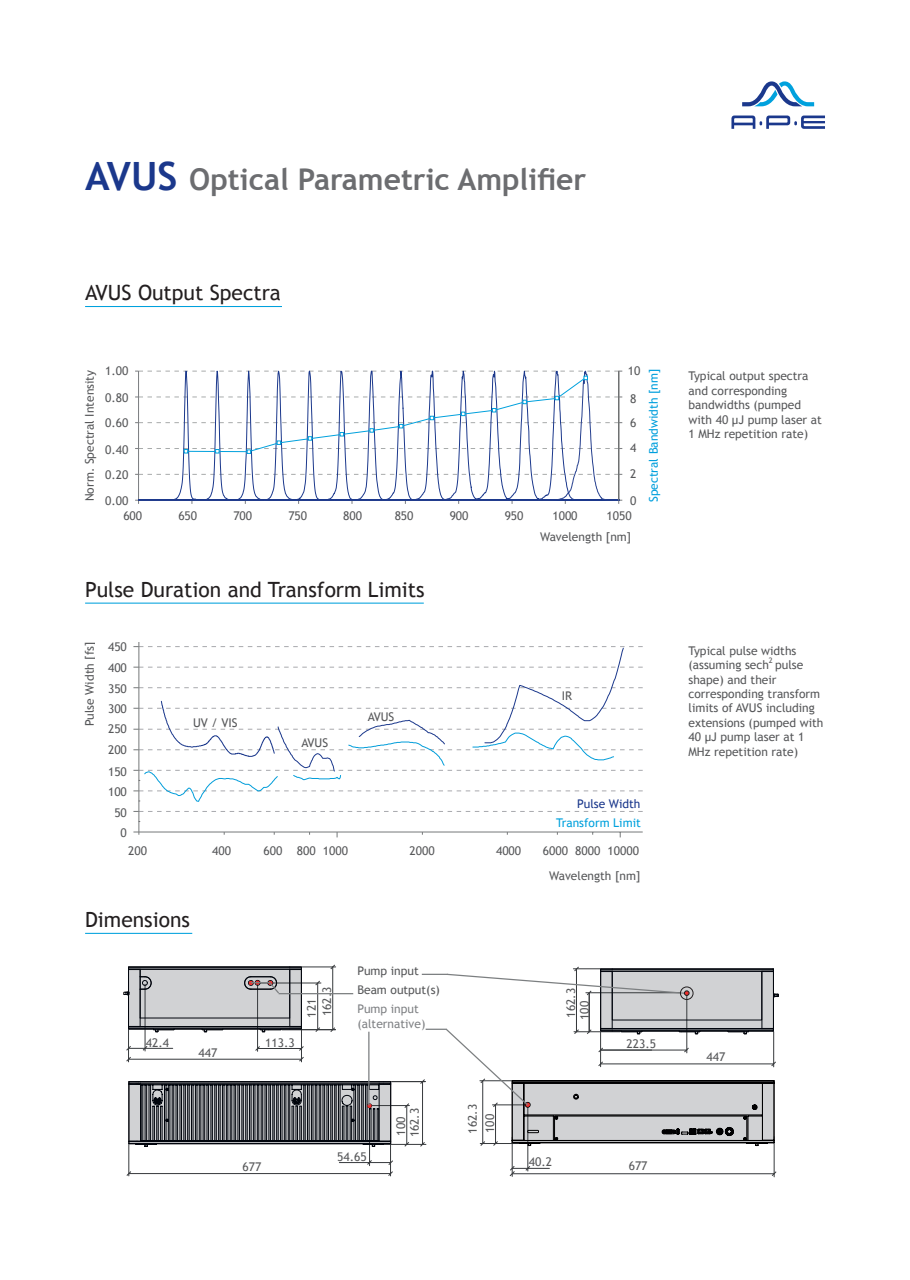
<style>
.page{position:relative;width:910px;height:1280px;background:#fff}
.page>*{position:absolute;margin:0;border:0;box-sizing:border-box;transform-origin:0 0}
.t1{font:700 30px "Trebuchet MS";color:#6c6d70}
.t2{font:21px "Trebuchet MS";color:#231f20}
.t3{font:12px/14.4px "Trebuchet MS";color:#57585a}
.t4{font:12px/14.4px "Trebuchet MS";color:#808285}
.t5{font:12px "Trebuchet MS";color:#009fdd}
.t6{font:12px "Trebuchet MS";color:#00a1dd}
.t7{font:12px "Trebuchet MS";color:#1b388c}
.t8{font:7.5px "Trebuchet MS";color:#57585a}
.s1{font-size:39px;color:#1b388c}
</style>
<div class="page">
<hr style="left:138px;top:371px;width:1px;height:129px;background:#808285">
<svg style="left:139px;top:454px;width:481px;height:47px"></svg>
<hr style="left:85px;top:306px;width:197px;height:1px;background:#00a1dd">
<hr style="left:85px;top:603px;width:339px;height:1px;background:#00a1dd">
<hr style="left:85px;top:933px;width:107px;height:1px;background:#00a1dd">
<svg style="left:135px;top:371px;width:487px;height:83px"></svg>
<hr style="left:618px;top:371px;width:1px;height:129px;background:#7d8081">
<svg style="left:731px;top:116px;width:94px;height:13px"></svg>
<svg style="left:742px;top:81px;width:72px;height:25px"></svg>
<hr style="left:139px;top:831px;width:504px;height:1px;background:#7c7f80">
<svg style="left:133px;top:831px;width:6px;height:4px"></svg>
<svg style="left:133px;top:811px;width:510px;height:1px"></svg>
<hr style="left:138px;top:626px;width:1px;height:206px;background:#7c7f80">
<svg style="left:133px;top:646px;width:510px;height:156px"></svg>
<div style="left:133px;top:623px;width:523px;height:19px;background:#fff"></div>
<hr style="left:774px;top:1137px;width:1px;height:40px;background:#36393c">
<hr style="left:512px;top:1137px;width:1px;height:39px;background:#36393c">
<hr style="left:527px;top:1106px;width:1px;height:65px;background:#36393c">
<hr style="left:512px;top:1168px;width:37px;height:1px;background:#36393c">
<hr style="left:257px;top:984px;width:1px;height:67px;background:#36393c">
<hr style="left:129px;top:1059px;width:172px;height:1px;background:#36393c">
<hr style="left:129px;top:1048px;width:44px;height:1px;background:#36393c">
<hr style="left:128px;top:1030px;width:1px;height:32px;background:#36393c">
<hr style="left:145px;top:984px;width:1px;height:67px;background:#36393c">
<hr style="left:258px;top:983px;width:63px;height:1px;background:#36393c">
<hr style="left:302px;top:966px;width:34px;height:1px;background:#36393c">
<hr style="left:317px;top:983px;width:1px;height:46px;background:#36393c">
<hr style="left:301px;top:1029px;width:1px;height:33px;background:#36393c">
<hr style="left:332px;top:967px;width:1px;height:63px;background:#36393c">
<hr style="left:282px;top:1029px;width:53px;height:1px;background:#36393c">
<hr style="left:512px;top:1173px;width:262px;height:1px;background:#36393c">
<hr style="left:258px;top:1048px;width:43px;height:1px;background:#36393c">
<svg style="left:404px;top:1141px;width:6px;height:6px"></svg>
<svg style="left:771px;top:1171px;width:6px;height:5px"></svg>
<svg style="left:509px;top:1165px;width:6px;height:11px"></svg>
<svg style="left:525px;top:1165px;width:6px;height:6px"></svg>
<svg style="left:142px;top:1045px;width:6px;height:6px"></svg>
<svg style="left:126px;top:1046px;width:6px;height:16px"></svg>
<svg style="left:298px;top:1046px;width:6px;height:16px"></svg>
<svg style="left:255px;top:1045px;width:5px;height:6px"></svg>
<svg style="left:315px;top:1027px;width:6px;height:5px"></svg>
<svg style="left:330px;top:1027px;width:6px;height:5px"></svg>
<svg style="left:315px;top:980px;width:6px;height:6px"></svg>
<svg style="left:330px;top:964px;width:6px;height:6px"></svg>
<hr style="left:385px;top:1144px;width:41px;height:1px;background:#36393c">
<hr style="left:406px;top:1106px;width:1px;height:38px;background:#36393c">
<hr style="left:371px;top:1105px;width:38px;height:1px;background:#36393c">
<hr style="left:392px;top:1081px;width:33px;height:1px;background:#36393c">
<svg style="left:126px;top:1081px;width:268px;height:95px"></svg>
<hr style="left:368px;top:1032px;width:1px;height:73px;background:#7c7f81">
<hr style="left:279px;top:993px;width:74px;height:1px;background:#7c7f81">
<svg style="left:123px;top:966px;width:180px;height:66px;background:#b1b2b5"></svg>
<svg style="left:420px;top:966px;width:359px;height:181px"></svg>
<h1 class="t1" style="left:85px;top:161px;width:503px"><span class="s1">AVUS</span> Optical Parametric Amplifier</h1>
<h2 class="t2" style="left:85px;top:281px;width:197px">AVUS Output Spectra</h2>
<p class="t3" style="left:83px;top:501px;width:133px;rotate:-90deg">Norm. Spectral Intensity</p>
<p class="t3" style="left:105px;top:364px;width:25px">1.00</p>
<p class="t3" style="left:105px;top:385px;width:25px;line-height:24.8px">0.80<br>0.60</p>
<p class="t3" style="left:105px;top:437px;width:25px;line-height:24.9px">0.40<br>0.20</p>
<p class="t3" style="left:105px;top:493px;width:25px">0.00</p>
<p class="t3" style="left:628px;top:363px;width:14px">10</p>
<p class="t3" style="left:630px;top:387px;width:8px;line-height:23.5px">8<br>6</p>
<p class="t3" style="left:630px;top:435px;width:8px;line-height:25.7px">4<br>2</p>
<p class="t3" style="left:630px;top:494px;width:8px">0</p>
<p class="t3" style="left:123px;top:508px;width:20px">600</p>
<p class="t3" style="left:178px;top:508px;width:20px">650</p>
<p class="t3" style="left:233px;top:508px;width:20px">700</p>
<p class="t3" style="left:288px;top:508px;width:20px">750</p>
<p class="t3" style="left:343px;top:508px;width:20px">800</p>
<p class="t3" style="left:395px;top:508px;width:20px">850</p>
<p class="t3" style="left:450px;top:508px;width:20px">900</p>
<p class="t3" style="left:505px;top:508px;width:20px">950</p>
<p class="t3" style="left:552px;top:508px;width:27px">1000</p>
<p class="t3" style="left:606px;top:508px;width:27px">1050</p>
<p class="t3" style="left:540px;top:529px;width:93px">Wavelength [nm]</p>
<p class="t5" style="left:646px;top:502px;width:135px;rotate:-90deg">Spectral Bandwidth [nm]</p>
<h2 class="t2" style="left:85px;top:577px;width:341px">Pulse Duration and Transform Limits</h2>
<p class="t3" style="left:83px;top:726px;width:86px;rotate:-90deg">Pulse Width [fs]</p>
<p class="t3" style="left:108px;top:640px;width:20px">450</p>
<p class="t3" style="left:108px;top:722px;width:20px">250</p>
<p class="t3" style="left:108px;top:661px;width:20px">400</p>
<p class="t3" style="left:108px;top:681px;width:20px">350</p>
<p class="t3" style="left:108px;top:701px;width:20px">300</p>
<p class="t3" style="left:108px;top:743px;width:20px">200</p>
<p class="t3" style="left:108px;top:764px;width:20px">150</p>
<p class="t3" style="left:108px;top:784px;width:20px">100</p>
<p class="t3" style="left:114px;top:805px;width:14px">50</p>
<p class="t3" style="left:121px;top:825px;width:8px">0</p>
<p class="t3" style="left:193px;top:715px;width:46px">UV / VIS</p>
<p class="t3" style="left:302px;top:736px;width:28px">AVUS</p>
<p class="t3" style="left:368px;top:709px;width:28px">AVUS</p>
<p class="t3" style="left:562px;top:689px;width:12px">IR</p>
<p class="t7" style="left:577px;top:796px;width:65px">Pulse Width</p>
<p class="t6" style="left:556px;top:816px;width:86px">Transform Limit</p>
<p class="t3" style="left:128px;top:844px;width:20px">200</p>
<p class="t3" style="left:212px;top:844px;width:20px">400</p>
<p class="t3" style="left:264px;top:844px;width:86px">600 800 1000</p>
<p class="t3" style="left:409px;top:844px;width:27px">2000</p>
<p class="t3" style="left:496px;top:844px;width:27px">4000</p>
<p class="t3" style="left:543px;top:844px;width:98px">6000 8000 10000</p>
<h2 class="t2" style="left:85px;top:907px;width:106px">Dimensions</h2>
<p class="t3" style="left:304px;top:1017px;width:33px;line-height:15.3px;rotate:-90deg">121<br>162.3</p>
<p class="t3" style="left:357px;top:962px;width:84px;line-height:18.6px">Pump input<br>Beam output(s)</p>
<p class="t4" style="left:357px;top:1002px;width:70px">Pump input (alternative)</p>
<p class="t3" style="left:549px;top:869px;width:93px">Wavelength [nm]</p>
<p class="t3" style="left:564px;top:1020px;width:33px;line-height:13.6px;rotate:-90deg">162.3<br>100</p>
<p class="t3" style="left:146px;top:1035px;width:25px">42.4</p>
<p class="t3" style="left:198px;top:1045px;width:20px">447</p>
<p class="t3" style="left:265px;top:1035px;width:31px">113.3</p>
<p class="t3" style="left:242px;top:1159px;width:20px">677</p>
<p class="t3" style="left:337px;top:1149px;width:31px">54.65</p>
<p class="t3" style="left:407px;top:1137px;width:31px;rotate:-90deg">162.3</p>
<p class="t3" style="left:466px;top:1134px;width:31px;rotate:-90deg">162.3</p>
<p class="t3" style="left:394px;top:1135px;width:20px;rotate:-90deg">100</p>
<p class="t3" style="left:483px;top:1133px;width:20px;rotate:-90deg">100</p>
<p class="t3" style="left:529px;top:1155px;width:25px">40.2</p>
<p class="t3" style="left:627px;top:1036px;width:31px">223.5</p>
<p class="t3" style="left:629px;top:1158px;width:20px">677</p>
<p class="t3" style="left:688px;top:369px;width:135px">Typical output spectra and corresponding bandwidths (pumped with 40 µJ pump laser at<br>1 MHz repetition rate)</p>
<p class="t3" style="left:688px;top:644px;width:109px">Typical pulse widths (assuming sech</p>
<p class="t8" style="left:769px;top:656px;width:5px">2</p>
<p class="t3" style="left:688px;top:658px;width:136px;text-indent:87px">pulse shape) and their corresponding transform limits of AVUS including extensions (pumped with<br>40 µJ pump laser at 1<br>MHz repetition rate)</p>
<p class="t3" style="left:707px;top:1050px;width:20px">447</p>
</div>
